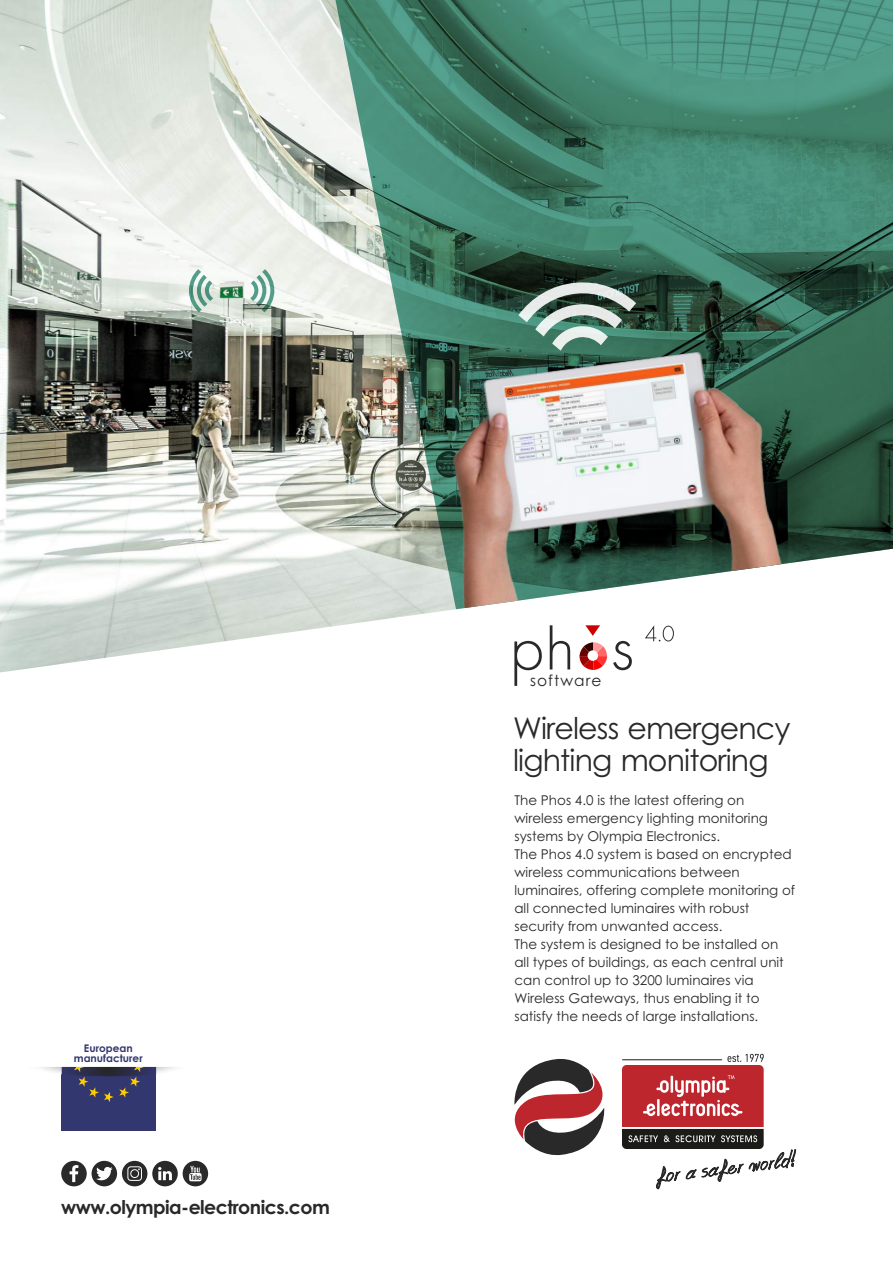
<style>
.page{position:relative;width:893px;height:1263px;background:#fff}
.page>*{position:absolute;margin:0;border:0;box-sizing:border-box;transform-origin:0 0}
.t1{font:30px/32.1px "Century Gothic";letter-spacing:-.03em;color:#2a2929}
.t2{font:700 19.05px "Century Gothic";letter-spacing:-.03em;color:#2a2929}
.t3{font:15.3px "Century Gothic";letter-spacing:.07em;color:#2a2929}
.t4{font:13.5px/18px "Century Gothic";color:#2a2929}
.t5{font:700 10.5px/10.2px "Century Gothic";color:#33376f;text-align:center}
</style>
<div class="page">
<img style="left:0;top:0;width:670px;height:672px">
<svg style="left:335px;top:0;width:558px;height:609px;background:#578977"></svg>
<img style="left:431px;top:344px;width:356px;height:265px">
<svg style="left:189px;top:269px;width:24px;height:43px"></svg>
<svg style="left:250px;top:269px;width:24px;height:43px"></svg>
<svg style="left:518px;top:281px;width:118px;height:70px;background:#729084"></svg>
<div style="left:61px;top:1161px;width:26px;height:25px;background:#2a2929;border-radius:50%"></div>
<svg style="left:70px;top:1165px;width:8px;height:17px"></svg>
<div style="left:92px;top:1161px;width:25px;height:25px;background:#2a2929;border-radius:50%"></div>
<svg style="left:96px;top:1167px;width:17px;height:13px"></svg>
<div style="left:152px;top:1161px;width:26px;height:25px;background:#2a2929;border-radius:50%"></div>
<svg style="left:158px;top:1167px;width:14px;height:13px"></svg>
<div style="left:183px;top:1161px;width:25px;height:25px;background:#2a2929;border-radius:50%"></div>
<svg style="left:189px;top:1166px;width:13px;height:15px"></svg>
<div style="left:122px;top:1161px;width:25px;height:25px;background:#2a2929;border-radius:50%"></div>
<div style="left:127px;top:1166px;width:15px;height:15px;border:1px solid #fefefe;border-radius:3px"></div>
<div style="left:130px;top:1169px;width:9px;height:9px;background:#2a2929;border:1px solid #fefefe;border-radius:50%"></div>
<svg style="left:514px;top:1058px;width:91px;height:98px"></svg>
<svg style="left:622px;top:1054px;width:175px;height:136px"></svg>
<div style="left:62px;top:1067px;width:94px;height:63px;background:#33376f"></div>
<img style="left:39px;top:1067px;width:137px;height:7px">
<svg style="left:62px;top:1067px;width:94px;height:35px"></svg>
<svg style="left:514px;top:641px;width:28px;height:45px"></svg>
<svg style="left:550px;top:625px;width:20px;height:44px"></svg>
<svg style="left:645px;top:625px;width:29px;height:16px"></svg>
<svg style="left:578px;top:625px;width:54px;height:46px"></svg>
<div style="left:587px;top:650px;width:11px;height:11px;background:#fefefe;border-radius:50%"></div>
<p class="t5" style="left:74px;top:1044px;width:70px">European manufacturer</p>
<h2 class="t2" style="left:61px;top:1199px;width:270px">www.olympia-electronics.com</h2>
<p class="t3" style="left:530px;top:674px;width:73px">software</p>
<h1 class="t1" style="left:513px;top:715px;width:279px">Wireless emergency lighting monitoring</h1>
<p class="t4" style="left:514px;top:792px;width:282px">The Phos 4.0 is the latest offering on wireless emergency lighting monitoring systems by Olympia Electronics.<br>The Phos 4.0 system is based on encrypted wireless communications between luminaires, offering complete monitoring of all connected luminaires with robust security from unwanted access.<br>The system is designed to be installed on all types of buildings, as each central unit can control up to 3200 luminaires via Wireless Gateways, thus enabling it to satisfy the needs of large installations.</p>
</div>
